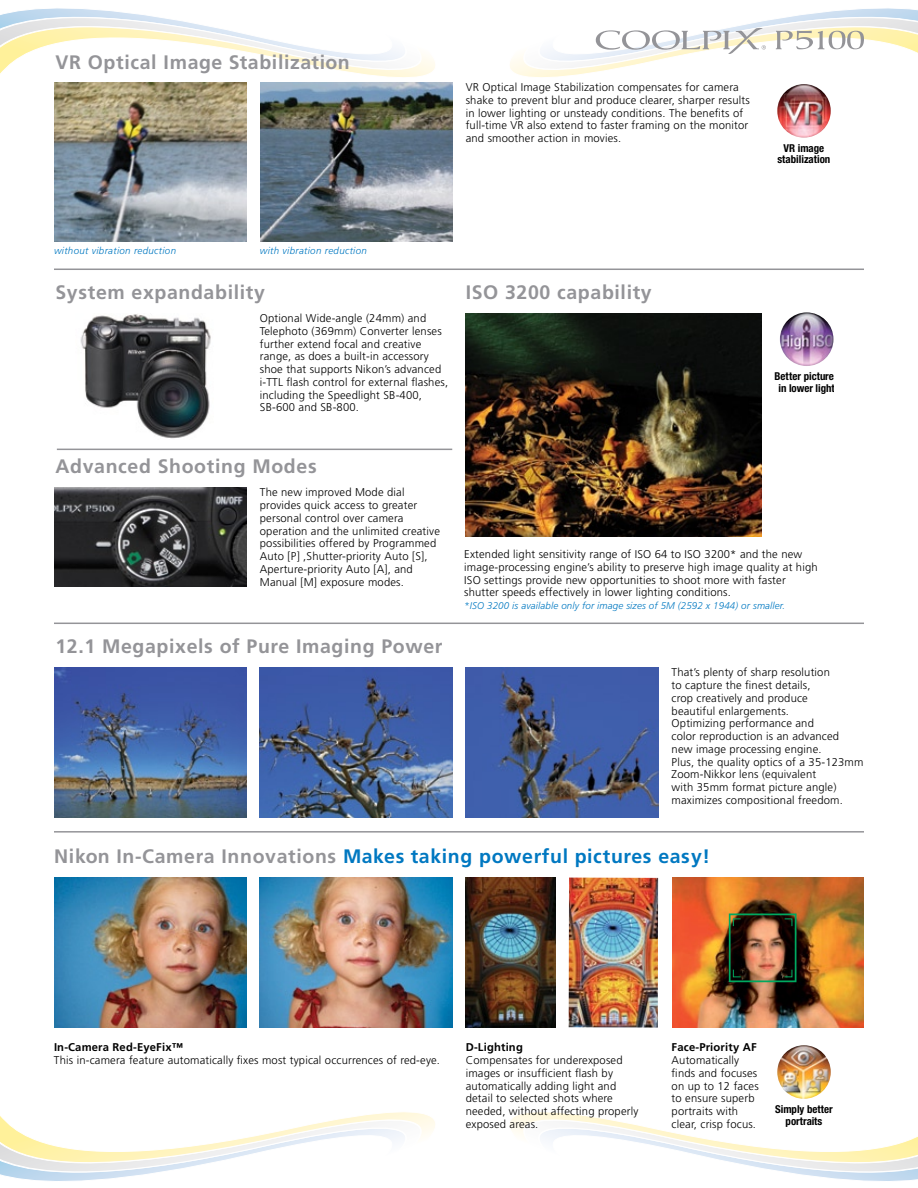
<style>
.page{position:relative;width:918px;height:1188px;background:#fff}
.page>*{position:absolute;margin:0;border:0;box-sizing:border-box;transform-origin:0 0}
.t1{font:700 19.5px "Frutiger";letter-spacing:.035em;color:#949498}
.t2{font:700 19.5px "Frutiger";letter-spacing:.035em;color:#0078c1}
.t3{font:300 11.25px/12.8px "Frutiger";letter-spacing:.015em;color:#000}
.t4{font:700 11.25px "Frutiger";letter-spacing:.015em;color:#000}
.t5{font:700 condensed 10.95px/11.6px "Helvetica Neue";color:#000;text-align:center}
.t6{font:italic 300 9.75px "Frutiger";letter-spacing:.015em;color:#0078c1}
.t7{font:italic 300 9.75px "Frutiger";letter-spacing:.035em;color:#0078c1}
.s1{color:#949498}
</style>
<div class="page">
<svg style="left:0;top:8px;width:445px;height:76px"></svg>
<svg style="left:0;top:1112px;width:435px;height:69px"></svg>
<svg style="left:510px;top:1112px;width:408px;height:69px"></svg>
<img style="left:54px;top:877px;width:192px;height:150px">
<img style="left:260px;top:877px;width:192px;height:150px">
<img style="left:466px;top:878px;width:89px;height:150px">
<img style="left:569px;top:878px;width:89px;height:150px">
<img style="left:54px;top:668px;width:192px;height:150px">
<img style="left:260px;top:668px;width:192px;height:150px">
<img style="left:466px;top:668px;width:192px;height:150px">
<img style="left:54px;top:488px;width:192px;height:98px">
<img style="left:465px;top:313px;width:296px;height:224px">
<img style="left:54px;top:83px;width:192px;height:158px">
<img style="left:260px;top:83px;width:192px;height:158px">
<img style="left:672px;top:877px;width:192px;height:151px">
<img style="left:729px;top:914px;width:67px;height:68px">
<svg style="left:510px;top:8px;width:408px;height:69px"></svg>
<hr style="left:54px;top:269px;width:810px;height:1px;background:#949498">
<hr style="left:54px;top:831px;width:810px;height:2px;background:#949498">
<hr style="left:54px;top:623px;width:810px;height:1px;background:#949498">
<hr style="left:57px;top:449px;width:395px;height:1px;background:#949498">
<img style="left:80px;top:314px;width:131px;height:125px">
<img style="left:777px;top:84px;width:54px;height:54px;border-radius:50%">
<img style="left:780px;top:312px;width:53px;height:54px;border-radius:50%">
<img style="left:777px;top:1045px;width:54px;height:54px;border-radius:50%">
<h1 class="t1" style="left:56px;top:51px;width:296px">VR Optical Image Stabilization</h1>
<p class="t3" style="left:466px;top:81px;width:286px">VR Optical Image Stabilization compensates for camera shake to prevent blur and produce clearer, sharper results in lower lighting or unsteady conditions. The benefits of full-time VR also extend to faster framing on the monitor and smoother action in movies.</p>
<p class="t5" style="left:777px;top:142px;width:54px">VR image stabilization</p>
<p class="t7" style="left:54px;top:245px;width:124px">without vibration reduction</p>
<p class="t7" style="left:260px;top:245px;width:109px">with vibration reduction</p>
<h1 class="t1" style="left:56px;top:280px;width:211px">System expandability</h1>
<p class="t3" style="left:260px;top:312px;width:190px">Optional Wide-angle (24mm) and Telephoto (369mm) Converter lenses further extend focal and creative range, as does a built-in accessory shoe that supports Nikon’s advanced i-TTL flash control for external flashes, including the Speedlight SB-400, SB-600 and SB-800.</p>
<h1 class="t1" style="left:466px;top:280px;width:188px">ISO 3200 capability</h1>
<p class="t5" style="left:775px;top:370px;width:66px">Better pictures in lower light</p>
<h1 class="t1" style="left:56px;top:454px;width:263px">Advanced Shooting Modes</h1>
<p class="t3" style="left:260px;top:486px;width:182px">The new improved Mode dial provides quick access to greater personal control over camera operation and the unlimited creative possibilities offered by Programmed<br>Auto [P] ,Shutter-priority Auto [S],<br>Aperture-priority Auto [A], and<br>Manual [M] exposure modes.</p>
<h1 class="t1" style="left:56px;top:634px;width:388px">12.1 Megapixels of Pure Imaging Power</h1>
<p class="t3" style="left:464px;top:548px;width:355px">Extended light sensitivity range of ISO 64 to ISO 3200* and the new image-processing engine’s ability to preserve high image quality at high ISO settings provide new opportunities to shoot more with faster shutter speeds effectively in lower lighting conditions.</p>
<p class="t6" style="left:464px;top:600px;width:322px">*ISO 3200 is available only for image sizes of 5M (2592 x 1944) or smaller.</p>
<p class="t3" style="left:672px;top:666px;width:193px">That’s plenty of sharp resolution<br>to capture the finest details,<br>crop creatively and produce<br>beautiful enlargements.<br>Optimizing performance and<br>color reproduction is an advanced<br>new image processing engine.<br>Plus, the quality optics of a 35-123mm<br>Zoom-Nikkor lens (equivalent<br>with 35mm format picture angle) maximizes compositional freedom.</p>
<h1 class="t2" style="left:54px;top:845px;width:657px"><span class="s1">Nikon In-Camera Innovations</span> Makes taking powerful pictures easy!</h1>
<p class="t4" style="left:54px;top:1041px;width:131px">In-Camera Red-EyeFix™</p>
<p class="t3" style="left:54px;top:1054px;width:388px">This in-camera feature automatically fixes most typical occurrences of red-eye.</p>
<p class="t4" style="left:466px;top:1041px;width:59px">D-Lighting</p>
<p class="t3" style="left:466px;top:1054px;width:174px">Compensates for underexposed images or insufficient flash by automatically adding light and detail to selected shots where needed, without affecting properly exposed areas.</p>
<p class="t4" style="left:672px;top:1041px;width:87px">Face-Priority AF</p>
<p class="t3" style="left:672px;top:1054px;width:89px">Automatically finds and focuses on up to 12 faces to ensure superb portraits with clear, crisp focus.</p>
<p class="t5" style="left:775px;top:1103px;width:59px">Simply better portraits</p>
</div>
